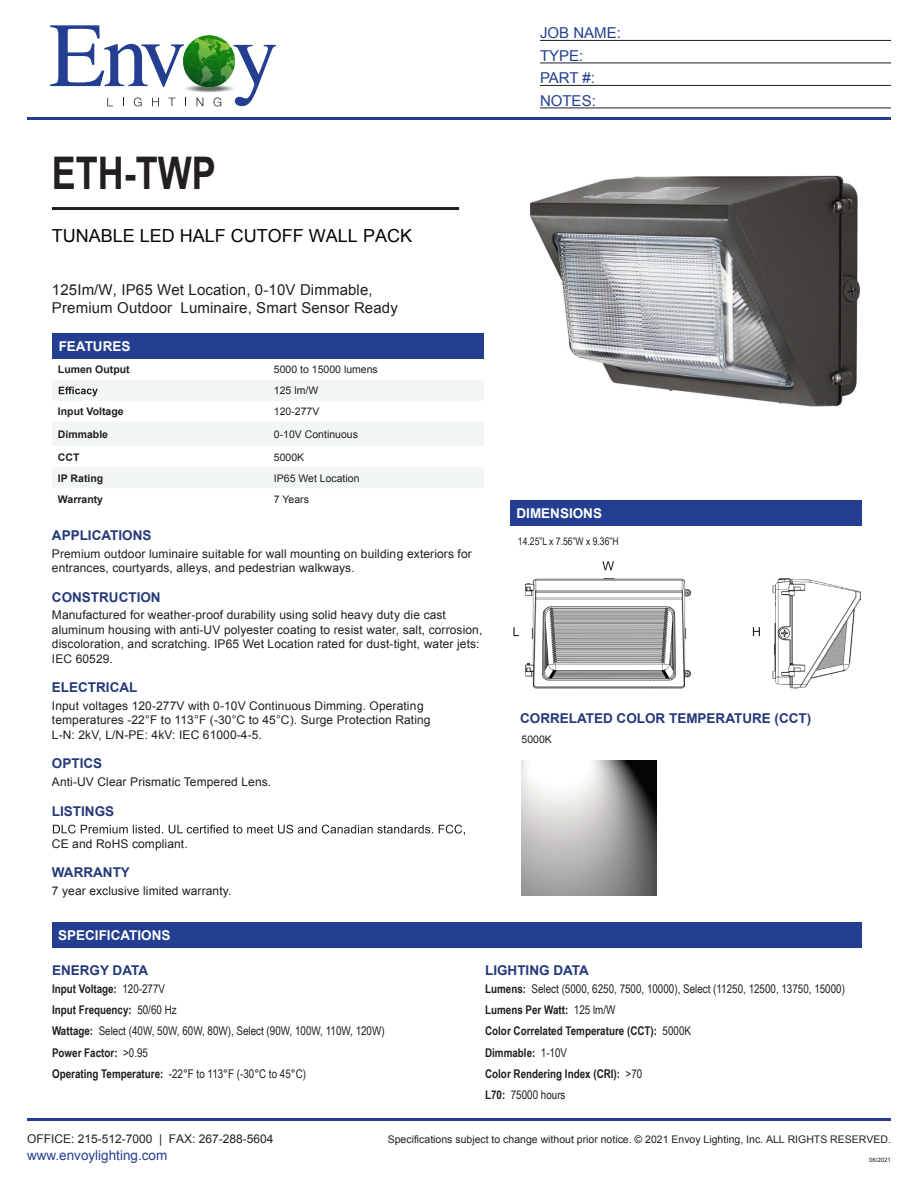
<style>
.page{position:relative;width:918px;height:1188px;background:#fff}
.page>*{position:absolute;margin:0;border:0;box-sizing:border-box;transform-origin:0 0}
.t1{font:700 45px "Arial";color:#231f20;scale:.8 1}
.t2{font:18px "Arial";color:#040606}
.t3{font:15px/18px "Arial";letter-spacing:.01em;color:#211e1e}
.t4{font:15px/22.5px "Arial";color:#243f91}
.t5{font:700 13.5px "Arial";color:#243979}
.t6{font:700 13.5px "Arial";color:#fff}
.t7{font:13.5px "Arial";color:#243f91}
.t8{font:12px/14.4px "Arial";letter-spacing:.01em;color:#211e1e}
.t9{font:700 12px/21.1px "Arial Narrow";color:#211e1e}
.t10{font:12px/21.1px "Arial Narrow";color:#211e1e}
.t11{font:12px "Arial";color:#231f20}
.t12{font:10.5px "Arial";color:#231f20}
.t13{font:10.5px/21px "Arial";color:#211e1e}
.t14{font:700 10.5px "Arial";color:#211e1e}
.t15{font:10.5px "Arial Narrow";color:#211e1e}
.t16{font:6px "Arial";color:#231f20}
.s1{font-weight:700}
.s2{font-weight:400}
</style>
<div class="page">
<hr style="left:540px;top:40px;width:351px;height:1px;background:#231f20">
<hr style="left:540px;top:63px;width:351px;height:1px;background:#231f20">
<hr style="left:540px;top:85px;width:351px;height:1px;background:#231f20">
<hr style="left:540px;top:108px;width:351px;height:1px;background:#231f20">
<hr style="left:27px;top:117px;width:864px;height:3px;background:#243f91">
<hr style="left:27px;top:1118px;width:864px;height:3px;background:#243f91">
<svg style="left:50px;top:25px;width:226px;height:81px"></svg>
<svg style="left:183px;top:35px;width:52px;height:52px;background:#308426"></svg>
<hr style="left:52px;top:207px;width:407px;height:3px;background:#231f20">
<svg style="left:52px;top:380px;width:432px;height:108px;fill:#f3f6f7"></svg>
<svg style="left:59px;top:387px;width:39px;height:9px"></svg>
<div style="left:52px;top:333px;width:432px;height:26px;background:#243f91"></div>
<svg style="left:53px;top:825px;width:412px;height:10px"></svg>
<img style="left:530px;top:175px;width:330px;height:232px">
<img style="left:522px;top:761px;width:135px;height:135px">
<div style="left:52px;top:922px;width:810px;height:26px;background:#243f91"></div>
<img style="left:525px;top:579px;width:335px;height:109px">
<svg style="left:602px;top:561px;width:12px;height:9px"></svg>
<svg style="left:513px;top:627px;width:6px;height:9px"></svg>
<svg style="left:753px;top:627px;width:7px;height:9px"></svg>
<div style="left:510px;top:500px;width:352px;height:26px;background:#243f91"></div>
<h1 class="t1" style="left:52px;top:144px;width:206px">ETH-TWP</h1>
<h2 class="t2" style="left:52px;top:224px;width:362px">TUNABLE LED HALF CUTOFF WALL PACK</h2>
<p class="t3" style="left:52px;top:281px;width:347px">125Im/W, IP65 Wet Location, 0-10V Dimmable,<br>Premium Outdoor Luminaire, Smart Sensor Ready</p>
<p class="t6" style="left:59px;top:337px;width:73px">FEATURES</p>
<p class="t14" style="left:58px;top:363px;width:73px">Lumen Output</p>
<p class="t13" style="left:274px;top:359px;width:105px">5000 to 15000 lumens<br>125 lm/W</p>
<p class="t14" style="left:58px;top:405px;width:67px">Input Voltage</p>
<p class="t13" style="left:274px;top:401px;width:47px">120-277V</p>
<p class="t14" style="left:58px;top:427px;width:52px">Dimmable</p>
<p class="t13" style="left:274px;top:424px;width:86px">0-10V Continuous</p>
<p class="t14" style="left:58px;top:450px;width:23px">CCT</p>
<p class="t13" style="left:274px;top:447px;width:32px">5000K</p>
<p class="t14" style="left:58px;top:471px;width:47px">IP Rating</p>
<p class="t13" style="left:274px;top:468px;width:87px">IP65 Wet Location</p>
<p class="t14" style="left:58px;top:492px;width:47px">Warranty</p>
<p class="t13" style="left:274px;top:489px;width:37px">7 Years</p>
<p class="t5" style="left:52px;top:526px;width:101px">APPLICATIONS</p>
<p class="t8" style="left:52px;top:546px;width:421px">Premium outdoor luminaire suitable for wall mounting on building exteriors for entrances, courtyards, alleys, and pedestrian walkways.</p>
<p class="t5" style="left:52px;top:588px;width:110px">CONSTRUCTION</p>
<p class="t8" style="left:52px;top:608px;width:432px">Manufactured for weather-proof durability using solid heavy duty die cast aluminum housing with anti-UV polyester coating to resist water, salt, corrosion, discoloration, and scratching. IP65 Wet Location rated for dust-tight, water jets:<br>IEC 60529.</p>
<p class="t5" style="left:52px;top:679px;width:87px">ELECTRICAL</p>
<p class="t8" style="left:52px;top:699px;width:380px">Input voltages 120-277V with 0-10V Continuous Dimming. Operating temperatures -22°F to 113°F (-30°C to 45°C). Surge Protection Rating<br>L-N: 2kV, L/N-PE: 4kV: IEC 61000-4-5.</p>
<p class="t5" style="left:52px;top:755px;width:52px">OPTICS</p>
<p class="t8" style="left:52px;top:775px;width:221px">Anti-UV Clear Prismatic Tempered Lens.</p>
<p class="t5" style="left:52px;top:802px;width:64px">LISTINGS</p>
<p class="t8" style="left:52px;top:836px;width:137px">CE and RoHS compliant.</p>
<p class="t5" style="left:52px;top:864px;width:79px">WARRANTY</p>
<p class="t8" style="left:52px;top:884px;width:181px">7 year exclusive limited warranty.</p>
<p class="t6" style="left:58px;top:926px;width:114px">SPECIFICATIONS</p>
<p class="t4" style="left:540px;top:22px;width:82px">JOB NAME:<br>TYPE:<br>PART #:<br>NOTES:</p>
<p class="t6" style="left:517px;top:504px;width:87px">DIMENSIONS</p>
<p class="t15" style="left:518px;top:533px;width:102px">14.25”L x 7.56”W x 9.36”H</p>
<p class="t5" style="left:520px;top:710px;width:293px">CORRELATED COLOR TEMPERATURE (CCT)</p>
<p class="t13" style="left:522px;top:728px;width:32px">5000K</p>
<p class="t5" style="left:52px;top:962px;width:98px">ENERGY DATA</p>
<p class="t10" style="left:52px;top:978px;width:334px"><span class="s1">Input Voltage:</span> 120-277V<br><span class="s1">Input Frequency:</span> 50/60 Hz<br><span class="s1">Wattage:</span> Select (40W, 50W, 60W, 80W), Select (90W, 100W, 110W, 120W)<br><span class="s1">Power Factor:</span> &gt;0.95<br><span class="s1">Operating Temperature:</span> -22°F to 113°F (-30°C to 45°C)</p>
<p class="t5" style="left:485px;top:962px;width:105px">LIGHTING DATA</p>
<p class="t9" style="left:485px;top:978px;width:361px">Lumens: <span class="s2">Select (5000, 6250, 7500, 10000), Select (11250, 12500, 13750, 15000)<br></span>Lumens Per Watt: <span class="s2">125 lm/W<br></span>Color Correlated Temperature (CCT): <span class="s2">5000K<br></span>Dimmable: <span class="s2">1-10V<br></span>Color Rendering Index (CRI): <span class="s2">&gt;70<br></span>L70: <span class="s2">75000 hours</span></p>
<p class="t11" style="left:27px;top:1131px;width:248px">OFFICE: 215-512-7000 | FAX: 267-288-5604</p>
<p class="t7" style="left:27px;top:1146px;width:142px">www.envoylighting.com</p>
<p class="t12" style="left:388px;top:1133px;width:505px">Specifications subject to change without prior notice. © 2021 Envoy Lighting, Inc. ALL RIGHTS RESERVED.</p>
<p class="t16" style="left:869px;top:1156px;width:23px">06/2021</p>
</div>
